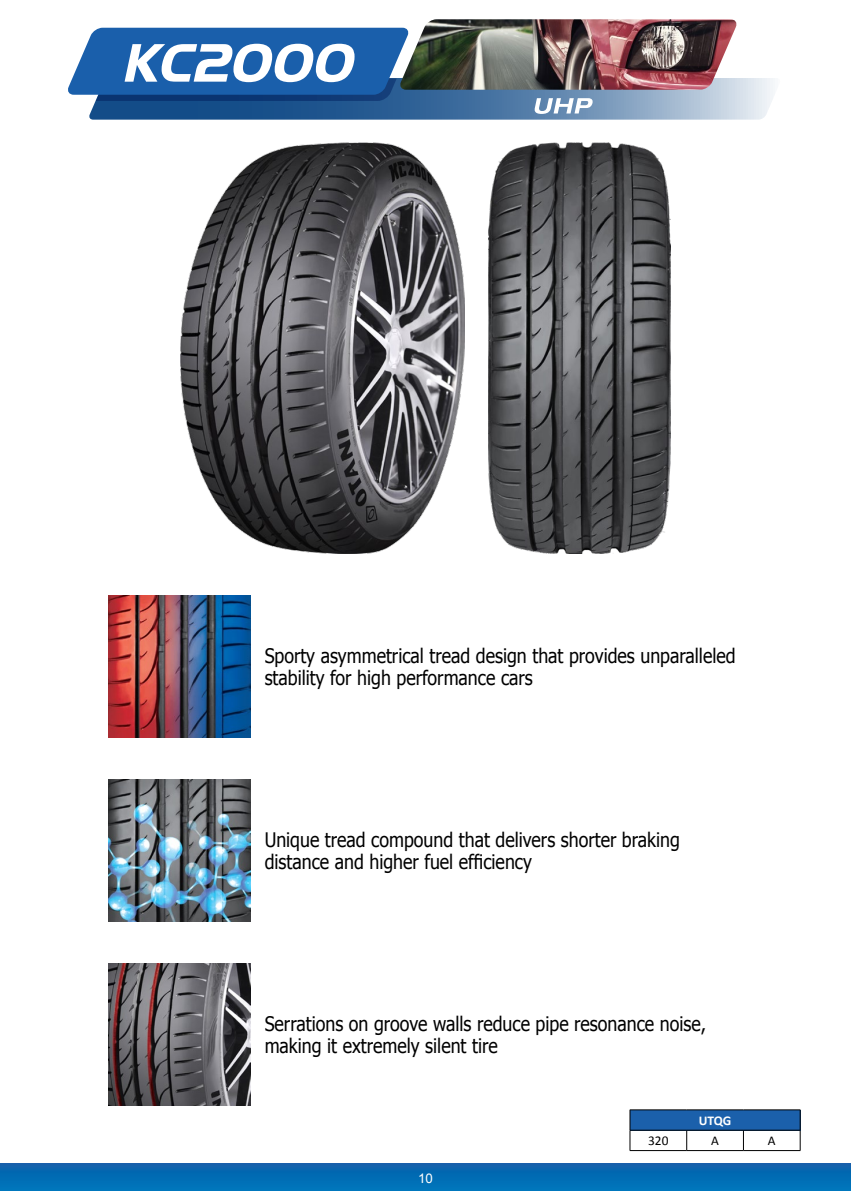
<style>
.page{position:relative;width:851px;height:1191px;background:#fff}
.page>*{position:absolute;margin:0;border:0;box-sizing:border-box;transform-origin:0 0}
.t1{font:20px/22px "Tahoma";color:#000;scale:.89 1}
.t2{font:13.4px "Calibri";color:#000}
.t3{font:700 13.4px "Calibri";color:#fff}
.t4{font:13.4px "Arial";color:#fff}
</style>
<div class="page">
<svg style="left:68px;top:28px;width:707px;height:92px"></svg>
<img style="left:399px;top:19px;width:338px;height:71px">
<img style="left:180px;top:142px;width:284px;height:411px">
<img style="left:488px;top:142px;width:182px;height:411px">
<img style="left:109px;top:595px;width:141px;height:142px">
<img style="left:109px;top:779px;width:141px;height:142px">
<img style="left:109px;top:963px;width:141px;height:142px">
<div style="left:630px;top:1109px;width:170px;height:21px;background:#1b60ab"></div>
<hr style="left:629px;top:1109px;width:57px;height:1px;background:#000">
<hr style="left:686px;top:1109px;width:57px;height:1px;background:#000">
<hr style="left:743px;top:1109px;width:57px;height:1px;background:#000">
<hr style="left:629px;top:1129px;width:57px;height:1px;background:#000">
<hr style="left:686px;top:1129px;width:57px;height:1px;background:#000">
<hr style="left:743px;top:1129px;width:57px;height:1px;background:#000">
<svg style="left:629px;top:1110px;width:1px;height:40px"></svg>
<svg style="left:686px;top:1130px;width:1px;height:20px"></svg>
<svg style="left:743px;top:1130px;width:1px;height:20px"></svg>
<svg style="left:799px;top:1110px;width:1px;height:40px"></svg>
<hr style="left:629px;top:1150px;width:57px;height:1px;background:#000">
<hr style="left:686px;top:1150px;width:57px;height:1px;background:#000">
<hr style="left:743px;top:1150px;width:57px;height:1px;background:#000">
<div style="left:0;top:1163px;width:850px;height:28px;background:linear-gradient(to bottom,#0d5fab,#0077bc)"></div>
<p class="t1" style="left:265px;top:644px;width:530px">Sporty asymmetrical tread design that provides unparalleled stability for high performance cars</p>
<p class="t1" style="left:265px;top:828px;width:468px">Unique tread compound that delivers shorter braking distance and higher fuel efficiency</p>
<p class="t1" style="left:265px;top:1011px;width:497px">Serrations on groove walls reduce pipe resonance noise, making it extremely silent tire</p>
<p class="t3" style="left:698px;top:1112px;width:34px">UTQG</p>
<p class="t4" style="left:418px;top:1169px;width:16px">10</p>
<p class="t2" style="left:648px;top:1132px;width:22px">320</p>
<p class="t2" style="left:711px;top:1132px;width:9px">A</p>
<p class="t2" style="left:767px;top:1132px;width:9px">A</p>
</div>
